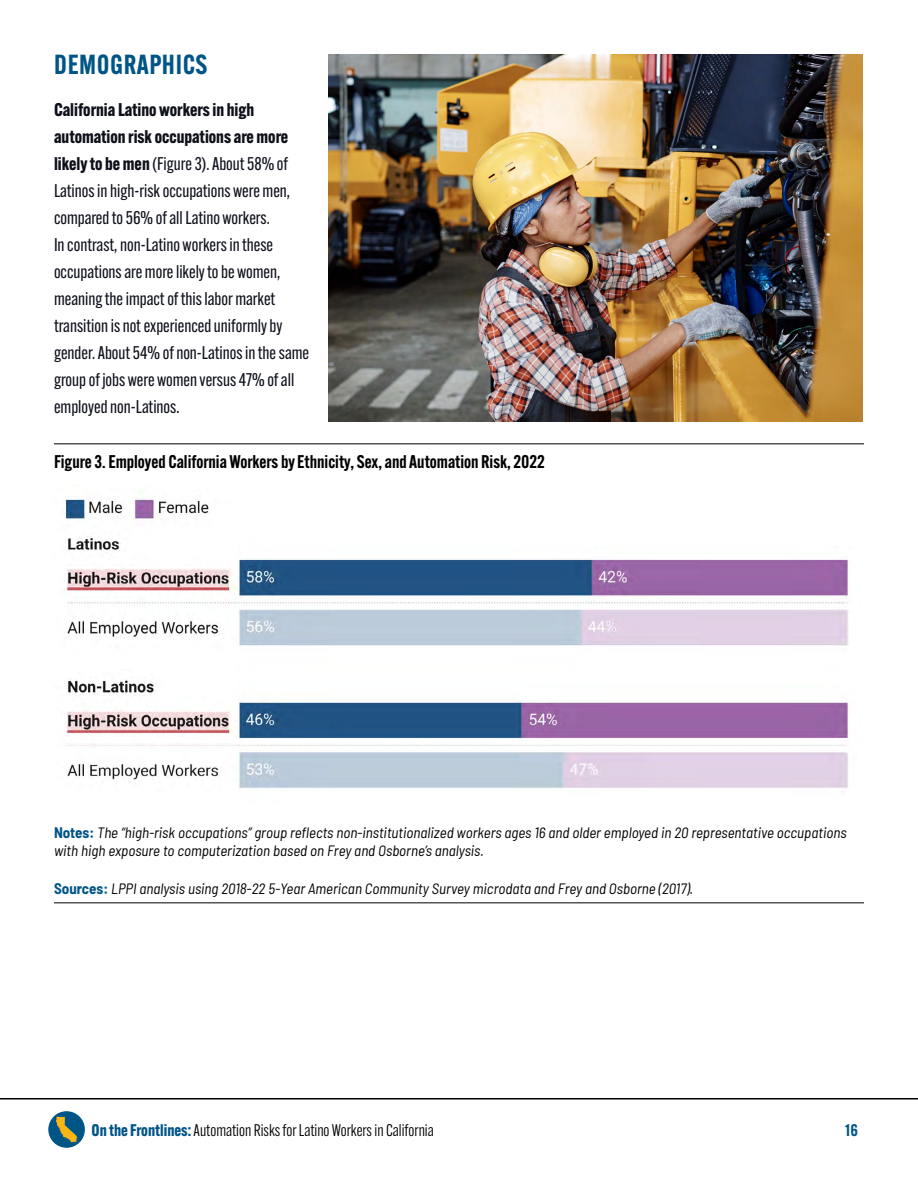
<style>
.page{position:relative;width:918px;height:1188px;background:#fff}
.page>*{position:absolute;margin:0;border:0;box-sizing:border-box;transform-origin:0 0}
.t1{font:600 27px "Alternate Gothic ATF";letter-spacing:.02em;color:#005587}
.t2{font:18px/27px "Alternate Gothic ATF";color:#0e101a}
.t3{font:600 18px "Alternate Gothic ATF";color:#000}
.t4{font:16.5px "Alternate Gothic ATF";color:#000}
.t5{font:600 16.5px "Alternate Gothic ATF";color:#005587}
.t6{font:italic semi-condensed 15px/18px "Barlow";color:#000}
.s1{font-weight:700}
.s2{color:#000}
.s3{font-weight:700;font-style:normal;color:#005587}
.s4{font-weight:700;color:#005587}
</style>
<div class="page">
<hr style="left:54px;top:444px;width:810px;height:1px;background:#000">
<hr style="left:54px;top:903px;width:810px;height:1px;background:#000">
<img style="left:65px;top:491px;width:784px;height:298px">
<img style="left:328px;top:54px;width:534px;height:367px">
<hr style="left:0;top:1098px;width:918px;height:2px;background:#000">
<div style="left:48px;top:1111px;width:37px;height:37px;background:#005587;border-radius:50%"></div>
<svg style="left:56px;top:1117px;width:21px;height:25px"></svg>
<h1 class="t1" style="left:54px;top:47px;width:155px">DEMOGRAPHICS</h1>
<p class="t2" style="left:54px;top:96px;width:257px"><span class="s1">California Latino workers in high automation risk occupations are more likely to be men</span> (Figure 3). About 58% of Latinos in high-risk occupations were men, compared to 56% of all Latino workers.<br>In contrast, non-Latino workers in these occupations are more likely to be women, meaning the impact of this labor market transition is not experienced uniformly by gender. About 54% of non-Latinos in the same group of jobs were women versus 47% of all employed non-Latinos<span class="s2">.</span></p>
<p class="t3" style="left:54px;top:450px;width:492px">Figure 3. Employed California Workers by Ethnicity, Sex, and Automation Risk, 2022</p>
<p class="t6" style="left:54px;top:823px;width:794px"><span class="s3">Notes:</span> The “high-risk occupations” group reflects non-institutionalized workers ages 16 and older employed in 20 representative occupations with high exposure to computerization based on Frey and Osborne’s analysis.</p>
<p class="t6" style="left:54px;top:878px;width:641px"><span class="s3">Sources:</span> LPPI analysis using 2018-22 5-Year American Community Survey microdata and Frey and Osborne (2017).</p>
<p class="t4" style="left:92px;top:1120px;width:344px"><span class="s4">On the Frontlines:</span>Automation Risks for Latino Workers in California</p>
<p class="t5" style="left:845px;top:1119px;width:14px">16</p>
</div>
